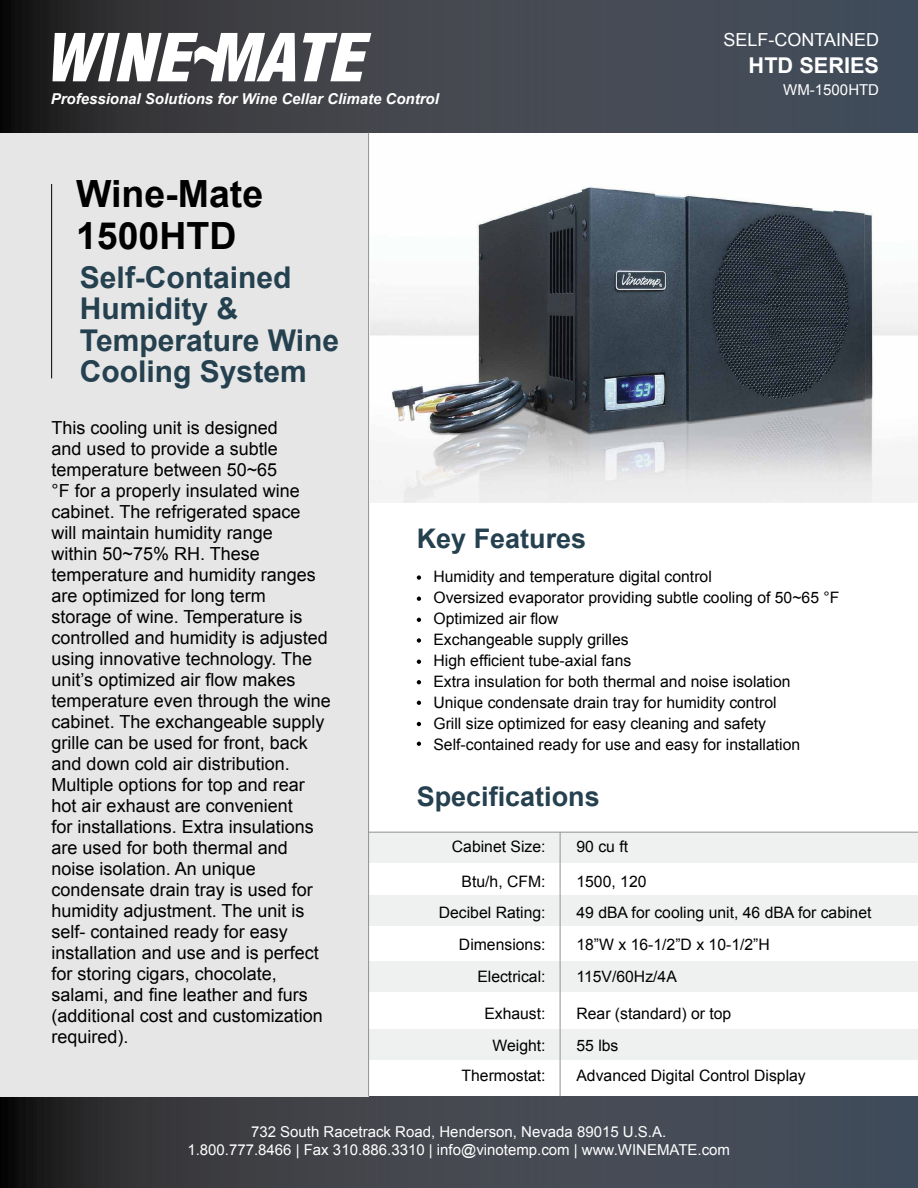
<style>
.page{position:relative;width:918px;height:1188px;background:#fff}
.page>*{position:absolute;margin:0;border:0;box-sizing:border-box;transform-origin:0 0}
.H1_Black_25_pt{font:700 37.5px "Arial";color:#000}
.H2_Blue_20{font:700 30px/31.5px "Arial";color:#25404f}
.paragraph_18{font:700 27px "Arial";color:#25404f}
.h2_white{font:700 21.75px "Arial";color:#fff}
.Paragraph_Size_11_Bl{font:18px/21px "Arial";color:#000}
.Paragraph_Size_12_Wh{font:18px "Arial";color:#fff}
.specification_10_5_R{font:15.75px/21px "Arial";color:#000}
.specification_10_5_L{font:15.75px "Arial";color:#000}
.Paragraph_Size_10_Wh{font:15px "Arial";color:#fff}
.Bold_italic_10_White{font:italic 700 15px "Arial";color:#fff}
</style>
<div class="page">
<div style="left:367px;top:1029px;width:551px;height:31px;background:#eff0f0"></div>
<div style="left:367px;top:962px;width:551px;height:30px;background:#eff0f0"></div>
<div style="left:367px;top:895px;width:551px;height:31px;background:#eff0f0"></div>
<div style="left:367px;top:832px;width:551px;height:31px;background:#eff0f0"></div>
<img style="left:0;top:1096px;width:918px;height:92px">
<div style="left:0;top:131px;width:368px;height:965px;background:#e5e6e5"></div>
<img style="left:0;top:0;width:918px;height:132px">
<svg style="left:53px;top:33px;width:318px;height:48px"></svg>
<svg style="left:417px;top:575px;width:4px;height:5px"></svg>
<svg style="left:417px;top:597px;width:4px;height:4px"></svg>
<svg style="left:417px;top:618px;width:4px;height:4px"></svg>
<svg style="left:417px;top:638px;width:4px;height:5px"></svg>
<svg style="left:417px;top:660px;width:4px;height:4px"></svg>
<svg style="left:417px;top:680px;width:4px;height:4px"></svg>
<svg style="left:417px;top:701px;width:4px;height:4px"></svg>
<svg style="left:417px;top:722px;width:4px;height:4px"></svg>
<svg style="left:417px;top:742px;width:4px;height:4px"></svg>
<hr style="left:51px;top:184px;width:1px;height:194px;background:#000">
<hr style="left:368px;top:133px;width:1px;height:963px;background:#929293">
<hr style="left:560px;top:832px;width:1px;height:264px;background:#929293">
<hr style="left:369px;top:832px;width:549px;height:1px;background:#929293">
<img style="left:370px;top:186px;width:548px;height:317px">
<p class="Bold_italic_10_White" style="left:51px;top:89px;width:390px">Professional Solutions for Wine Cellar Climate Control</p>
<p class="Paragraph_Size_12_Wh" style="left:723px;top:28px;width:157px">SELF-CONTAINED</p>
<p class="h2_white" style="left:749px;top:50px;width:132px">HTD SERIES</p>
<p class="Paragraph_Size_10_Wh" style="left:783px;top:80px;width:97px">WM-1500HTD</p>
<h1 class="H1_Black_25_pt" style="left:76px;top:169px;width:189px">Wine-Mate</h1>
<h1 class="H1_Black_25_pt" style="left:76px;top:211px;width:162px">1500HTD</h1>
<h2 class="H2_Blue_20" style="left:80px;top:262px;width:261px">Self-Contained<br>Humidity &amp;<br>Temperature Wine<br>Cooling System</h2>
<p class="Paragraph_Size_11_Bl" style="left:52px;top:418px;width:281px">This cooling unit is designed<br>and used to provide a subtle temperature between 50~65<br>°F for a properly insulated wine cabinet. The refrigerated space<br>will maintain humidity range<br>within 50~75% RH. These temperature and humidity ranges are optimized for long term<br>storage of wine. Temperature is controlled and humidity is adjusted using innovative technology. The unit’s optimized air flow makes temperature even through the wine cabinet. The exchangeable supply grille can be used for front, back and down cold air distribution.<br>Multiple options for top and rear hot air exhaust are convenient<br>for installations. Extra insulations are used for both thermal and noise isolation. An unique condensate drain tray is used for humidity adjustment. The unit is self- contained ready for easy installation and use and is perfect for storing cigars, chocolate, salami, and fine leather and furs (additional cost and customization required).</p>
<p class="paragraph_18" style="left:417px;top:521px;width:171px">Key Features</p>
<p class="specification_10_5_R" style="left:433px;top:566px;width:280px">Humidity and temperature digital control</p>
<p class="specification_10_5_R" style="left:433px;top:587px;width:407px">Oversized evaporator providing subtle cooling of 50~65 °F</p>
<p class="specification_10_5_R" style="left:433px;top:608px;width:127px">Optimized air flow</p>
<p class="specification_10_5_R" style="left:433px;top:629px;width:197px">Exchangeable supply grilles</p>
<p class="specification_10_5_R" style="left:433px;top:650px;width:199px">High efficient tube-axial fans</p>
<p class="specification_10_5_R" style="left:433px;top:671px;width:359px">Extra insulation for both thermal and noise isolation<br>Unique condensate drain tray for humidity control</p>
<p class="specification_10_5_R" style="left:433px;top:713px;width:334px">Grill size optimized for easy cleaning and safety</p>
<p class="specification_10_5_R" style="left:433px;top:734px;width:368px">Self-contained ready for use and easy for installation</p>
<p class="paragraph_18" style="left:417px;top:778px;width:185px">Specifications</p>
<p class="specification_10_5_L" style="left:452px;top:836px;width:95px">Cabinet Size:</p>
<p class="specification_10_5_R" style="left:576px;top:836px;width:53px">90 cu ft</p>
<p class="specification_10_5_L" style="left:462px;top:871px;width:86px">Btu/h, CFM:</p>
<p class="specification_10_5_R" style="left:576px;top:871px;width:72px">1500, 120</p>
<p class="specification_10_5_L" style="left:439px;top:902px;width:108px">Decibel Rating:</p>
<p class="specification_10_5_R" style="left:576px;top:902px;width:297px">49 dBA for cooling unit, 46 dBA for cabinet</p>
<p class="specification_10_5_L" style="left:459px;top:934px;width:88px">Dimensions:</p>
<p class="specification_10_5_R" style="left:576px;top:934px;width:195px">18”W x 16-1/2”D x 10-1/2”H</p>
<p class="specification_10_5_L" style="left:477px;top:966px;width:70px">Electrical:</p>
<p class="specification_10_5_R" style="left:576px;top:966px;width:102px">115V/60Hz/4A</p>
<p class="specification_10_5_L" style="left:484px;top:1003px;width:63px">Exhaust:</p>
<p class="specification_10_5_R" style="left:576px;top:1003px;width:156px">Rear (standard) or top</p>
<p class="specification_10_5_L" style="left:493px;top:1035px;width:55px">Weight:</p>
<p class="specification_10_5_R" style="left:576px;top:1035px;width:44px">55 lbs</p>
<p class="specification_10_5_L" style="left:462px;top:1066px;width:86px">Thermostat:</p>
<p class="specification_10_5_R" style="left:576px;top:1066px;width:231px">Advanced Digital Control Display</p>
<p class="Paragraph_Size_10_Wh" style="left:251px;top:1122px;width:417px">732 South Racetrack Road, Henderson, Nevada 89015 U.S.A.</p>
<p class="Paragraph_Size_10_Wh" style="left:187px;top:1140px;width:544px">1.800.777.8466 | Fax 310.886.3310 | info@vinotemp.com | www.WINEMATE.com</p>
</div>
